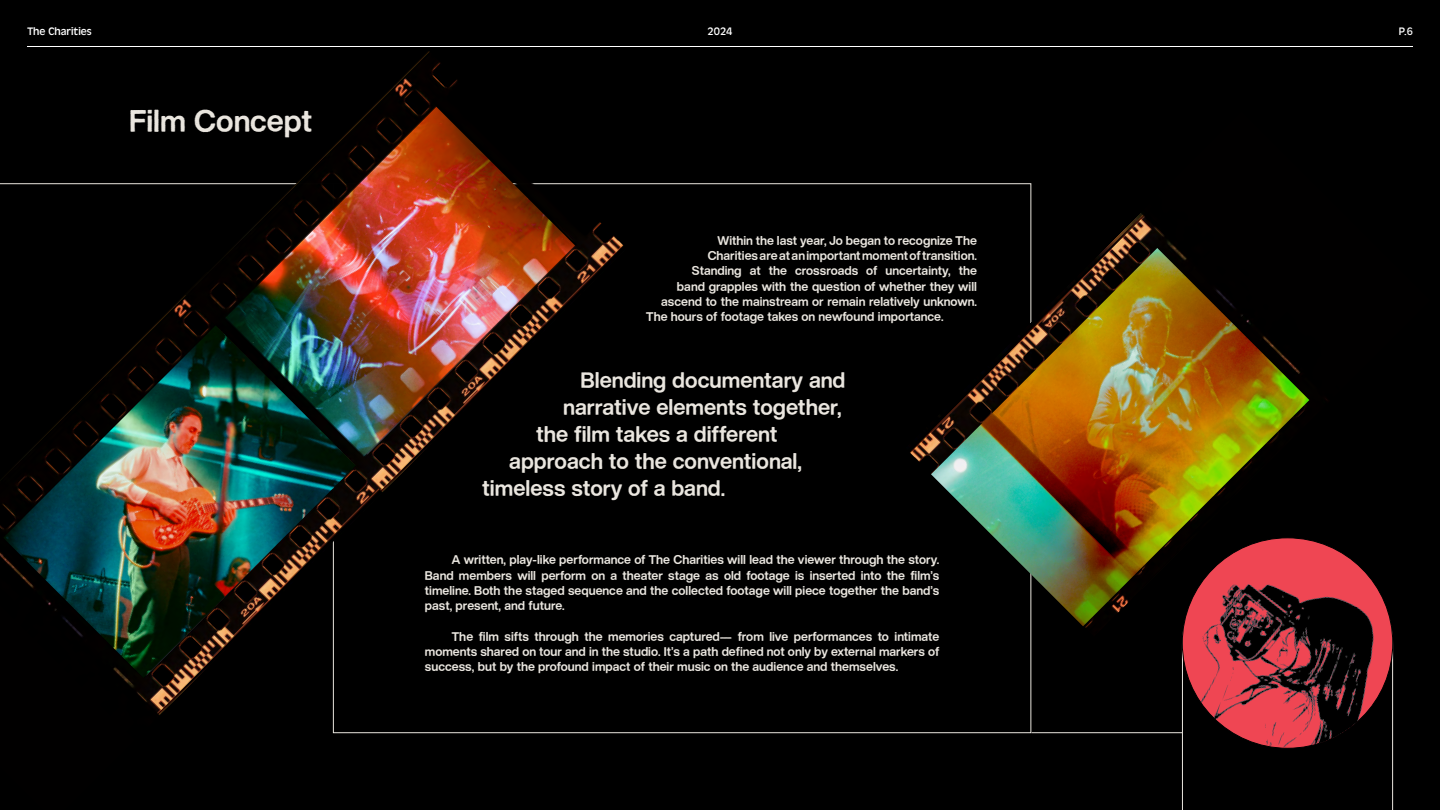
<style>
.page{position:relative;width:1440px;height:810px;background:#000}
.page>*{position:absolute;margin:0;border:0;box-sizing:border-box;transform-origin:0 0}
.t1{font:31.5px "Printvetica";color:#eae6df}
.t2{font:22.5px "Printvetica";color:#eae6df}
.t3{font:12.75px/15.3px "Printvetica";color:#eae6df;text-align:justify}
.t4{font:11.25px "Antique Oli";color:#fff}
</style>
<div class="page">
<hr style="left:27px;top:46px;width:1386px;height:1px;background:#fff">
<hr style="left:0;top:183px;width:401px;height:1px;background:#eae6df">
<img style="left:905px;top:183px;width:423px;height:454px">
<img style="left:931px;top:248px;width:378px;height:378px">
<img style="left:0;top:295px;width:406px;height:439px">
<img style="left:3px;top:325px;width:353px;height:353px">
<img style="left:185px;top:51px;width:441px;height:441px">
<hr style="left:1032px;top:732px;width:150px;height:1px;background:#eae6df">
<img style="left:1181px;top:536px;width:212px;height:213px">
<p class="t4" style="left:27px;top:25px;width:66px">The Charities</p>
<p class="t4" style="left:707px;top:25px;width:27px">2024</p>
<p class="t4" style="left:1399px;top:25px;width:16px">P.6</p>
<h1 class="t1" style="left:129px;top:104px;width:185px">Film Concept</h1>
<p class="t3" style="left:717px;top:233px;width:261px">Within the last year, Jo began to recognize The</p>
<p class="t3" style="left:708px;top:248px;width:271px">Charities are at an important moment of transition.</p>
<p class="t3" style="left:692px;top:264px;width:287px">Standing at the crossroads of uncertainty, the</p>
<p class="t3" style="left:677px;top:279px;width:302px">band grapples with the question of whether they will</p>
<p class="t3" style="left:661px;top:294px;width:317px">ascend to the mainstream or remain relatively unknown.</p>
<p class="t3" style="left:646px;top:309px;width:299px">The hours of footage takes on newfound importance.</p>
<h2 class="t2" style="left:580px;top:369px;width:267px">Blending documentary and</h2>
<h2 class="t2" style="left:563px;top:396px;width:280px">narrative elements together,</h2>
<h2 class="t2" style="left:536px;top:423px;width:243px">the film takes a different</h2>
<h2 class="t2" style="left:509px;top:450px;width:294px">approach to the conventional,</h2>
<h2 class="t2" style="left:482px;top:477px;width:244px">timeless story of a band.</h2>
<p class="t3" style="left:425px;top:553px;width:516px;text-indent:27px">A written, play-like performance of The Charities will lead the viewer through the story.<br>Band members will perform on a theater stage as old footage is inserted into the film’s timeline. Both the staged sequence and the collected footage will piece together the band’s past, present, and future.</p>
<p class="t3" style="left:425px;top:629px;width:516px;text-indent:27px">The film sifts through the memories captured— from live performances to intimate moments shared on tour and in the studio. It’s a path defined not only by external markers of success, but by the profound impact of their music on the audience and themselves.</p>
</div>
